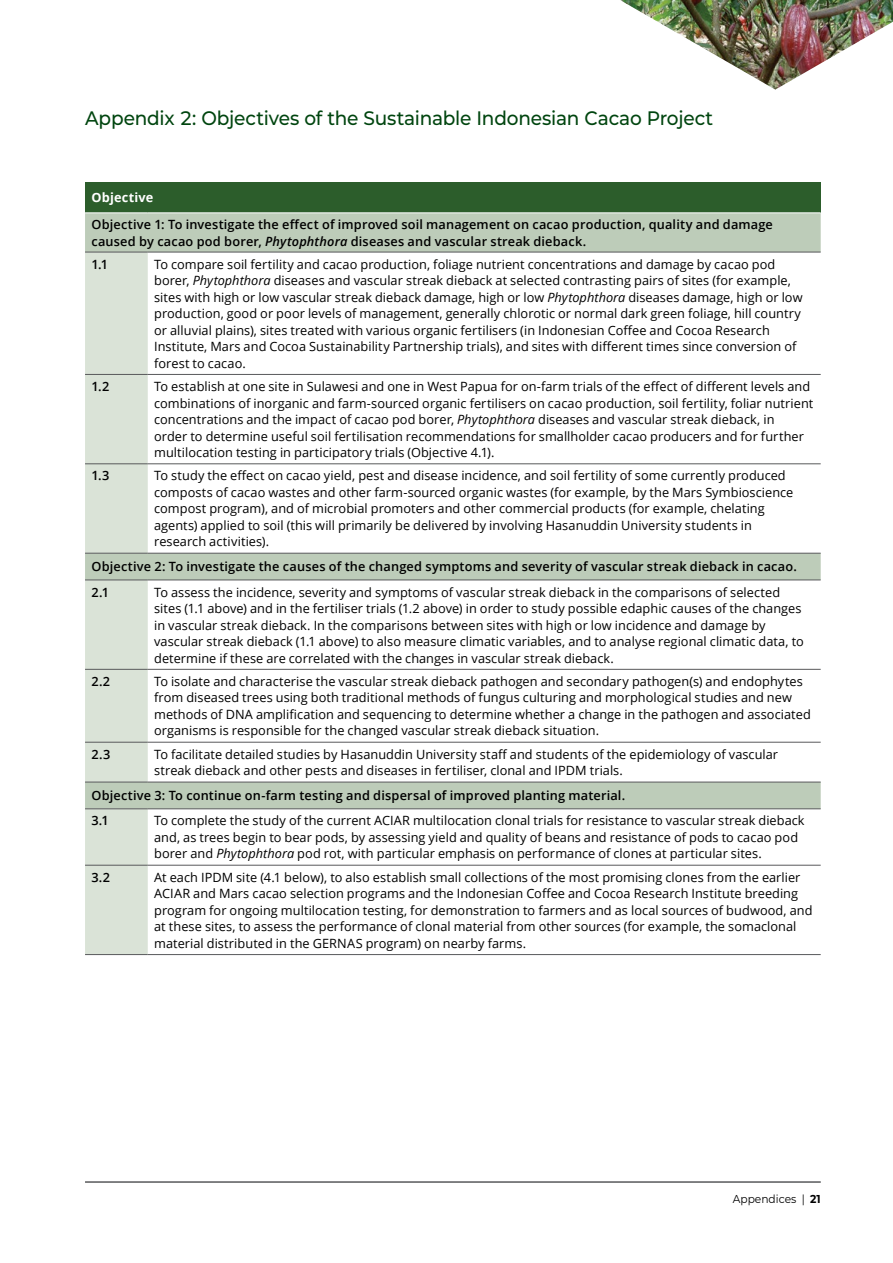
<style>
.page{position:relative;width:893px;height:1263px;background:#fff}
.page>*{position:absolute;margin:0;border:0;box-sizing:border-box;transform-origin:0 0}
.H2Part1{font:500 19.5px "Montserrat";letter-spacing:-.01em;color:#00450f;scale:.95 1}
.t1{font:12.75px/16.5px "Open Sans";letter-spacing:.005em;color:#000}
.TableH2{font:600 12.75px/16.5px "Open Sans";letter-spacing:.01em;color:#000}
.TableTextLeftColumn{font:600 12.75px "Open Sans";color:#000}
.TableH1Reversed{font:700 12.75px "Open Sans";letter-spacing:.015em;color:#fff}
.t2{font:11.55px "Montserrat";color:#000;scale:.93 1}
.s1{font-style:italic}
.s2{font-weight:700}
</style>
<div class="page">
<img style="left:620px;top:0;width:273px;height:90px">
<hr style="left:85px;top:1182px;width:736px;height:1px;background:#58595b">
<div style="left:85px;top:183px;width:736px;height:30px;background:#2c5d2b"></div>
<svg style="left:85px;top:213px;width:736px;height:595px"></svg>
<svg style="left:85px;top:253px;width:63px;height:701px;background:#d7e0d4"></svg>
<hr style="left:85px;top:212px;width:63px;height:1px;background:#fff">
<hr style="left:148px;top:212px;width:673px;height:1px;background:#fff">
<hr style="left:85px;top:374px;width:63px;height:1px;background:#58595b">
<hr style="left:85px;top:464px;width:63px;height:1px;background:#58595b">
<hr style="left:85px;top:669px;width:63px;height:1px;background:#58595b">
<hr style="left:85px;top:742px;width:63px;height:1px;background:#58595b">
<hr style="left:85px;top:865px;width:63px;height:1px;background:#58595b">
<hr style="left:148px;top:374px;width:673px;height:1px;background:#58595b">
<hr style="left:148px;top:464px;width:673px;height:1px;background:#58595b">
<hr style="left:148px;top:669px;width:673px;height:1px;background:#58595b">
<hr style="left:148px;top:742px;width:673px;height:1px;background:#58595b">
<hr style="left:148px;top:865px;width:673px;height:1px;background:#58595b">
<hr style="left:85px;top:252px;width:63px;height:1px;background:#58595b">
<hr style="left:148px;top:252px;width:673px;height:1px;background:#58595b">
<hr style="left:85px;top:553px;width:63px;height:1px;background:#58595b">
<hr style="left:148px;top:553px;width:673px;height:1px;background:#58595b">
<hr style="left:85px;top:580px;width:63px;height:1px;background:#58595b">
<hr style="left:148px;top:580px;width:673px;height:1px;background:#58595b">
<hr style="left:85px;top:782px;width:63px;height:1px;background:#58595b">
<hr style="left:148px;top:782px;width:673px;height:1px;background:#58595b">
<hr style="left:85px;top:808px;width:63px;height:1px;background:#58595b">
<hr style="left:148px;top:808px;width:673px;height:1px;background:#58595b">
<hr style="left:85px;top:954px;width:63px;height:1px;background:#58595b">
<hr style="left:148px;top:954px;width:673px;height:1px;background:#58595b">
<h2 class="H2Part1" style="left:85px;top:105px;width:663px">Appendix 2: Objectives of the Sustainable Indonesian Cacao Project</h2>
<p class="TableH1Reversed" style="left:91px;top:189px;width:64px">Objective</p>
<p class="TableH2" style="left:91px;top:216px;width:683px">Objective 1: To investigate the effect of improved soil management on cacao production, quality and damage caused by cacao pod borer, <span class="s1">Phytophthora</span> diseases and vascular streak dieback.</p>
<p class="TableTextLeftColumn" style="left:91px;top:255px;width:18px">1.1</p>
<p class="t1" style="left:154px;top:255px;width:650px">To compare soil fertility and cacao production, foliage nutrient concentrations and damage by cacao pod borer, <span class="s1">Phytophthora</span> diseases and vascular streak dieback at selected contrasting pairs of sites (for example, sites with high or low vascular streak dieback damage, high or low <span class="s1">Phytophthora</span> diseases damage, high or low production, good or poor levels of management, generally chlorotic or normal dark green foliage, hill country or alluvial plains), sites treated with various organic fertilisers (in Indonesian Coffee and Cocoa Research Institute, Mars and Cocoa Sustainability Partnership trials), and sites with different times since conversion of forest to cacao.</p>
<p class="TableTextLeftColumn" style="left:91px;top:378px;width:20px">1.2</p>
<p class="t1" style="left:154px;top:378px;width:661px">To establish at one site in Sulawesi and one in West Papua for on-farm trials of the effect of different levels and combinations of inorganic and farm-sourced organic fertilisers on cacao production, soil fertility, foliar nutrient concentrations and the impact of cacao pod borer, <span class="s1">Phytophthora</span> diseases and vascular streak dieback, in<br>order to determine useful soil fertilisation recommendations for smallholder cacao producers and for further multilocation testing in participatory trials (Objective 4.1).</p>
<p class="TableTextLeftColumn" style="left:91px;top:467px;width:20px">1.3</p>
<p class="t1" style="left:154px;top:467px;width:641px">To study the effect on cacao yield, pest and disease incidence, and soil fertility of some currently produced composts of cacao wastes and other farm-sourced organic wastes (for example, by the Mars Symbioscience compost program), and of microbial promoters and other commercial products (for example, chelating agents) applied to soil (this will primarily be delivered by involving Hasanuddin University students in research activities).</p>
<p class="TableH2" style="left:91px;top:558px;width:707px">Objective 2: To investigate the causes of the changed symptoms and severity of vascular streak dieback in cacao.</p>
<p class="TableTextLeftColumn" style="left:91px;top:583px;width:19px">2.1</p>
<p class="t1" style="left:154px;top:583px;width:651px">To assess the incidence, severity and symptoms of vascular streak dieback in the comparisons of selected sites (1.1 above) and in the fertiliser trials (1.2 above) in order to study possible edaphic causes of the changes in vascular streak dieback. In the comparisons between sites with high or low incidence and damage by vascular streak dieback (1.1 above) to also measure climatic variables, and to analyse regional climatic data, to determine if these are correlated with the changes in vascular streak dieback.</p>
<p class="TableTextLeftColumn" style="left:91px;top:672px;width:20px">2.2</p>
<p class="t1" style="left:154px;top:673px;width:658px">To isolate and characterise the vascular streak dieback pathogen and secondary pathogen(s) and endophytes from diseased trees using both traditional methods of fungus culturing and morphological studies and new methods of DNA amplification and sequencing to determine whether a change in the pathogen and associated organisms is responsible for the changed vascular streak dieback situation.</p>
<p class="TableTextLeftColumn" style="left:91px;top:745px;width:20px">2.3</p>
<p class="t1" style="left:154px;top:745px;width:625px">To facilitate detailed studies by Hasanuddin University staff and students of the epidemiology of vascular streak dieback and other pests and diseases in fertiliser, clonal and IPDM trials.</p>
<p class="TableH2" style="left:91px;top:787px;width:535px">Objective 3: To continue on-farm testing and dispersal of improved planting material.</p>
<p class="TableTextLeftColumn" style="left:91px;top:812px;width:19px">3.1</p>
<p class="t1" style="left:154px;top:812px;width:652px">To complete the study of the current ACIAR multilocation clonal trials for resistance to vascular streak dieback and, as trees begin to bear pods, by assessing yield and quality of beans and resistance of pods to cacao pod borer and <span class="s1">Phytophthora</span> pod rot, with particular emphasis on performance of clones at particular sites.</p>
<p class="TableTextLeftColumn" style="left:91px;top:868px;width:20px">3.2</p>
<p class="t1" style="left:154px;top:868px;width:660px">At each IPDM site (4.1 below), to also establish small collections of the most promising clones from the earlier ACIAR and Mars cacao selection programs and the Indonesian Coffee and Cocoa Research Institute breeding program for ongoing multilocation testing, for demonstration to farmers and as local sources of budwood, and at these sites, to assess the performance of clonal material from other sources (for example, the somaclonal material distributed in the GERNAS program) on nearby farms.</p>
<p class="t2" style="left:733px;top:1191px;width:96px">Appendices | <span class="s2">21</span></p>
</div>
